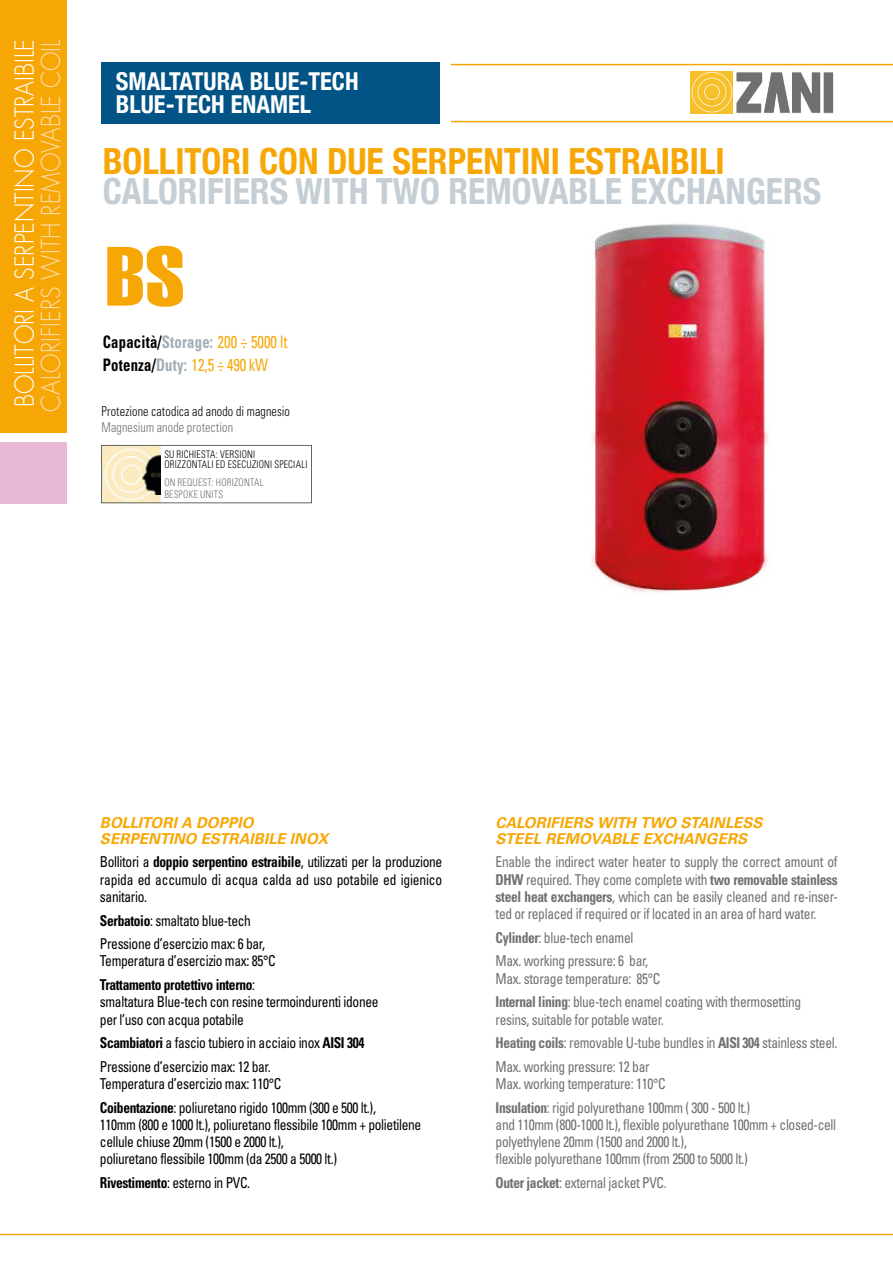
<style>
.page{position:relative;width:893px;height:1263px;background:#fff}
.page>*{position:absolute;margin:0;border:0;box-sizing:border-box;transform-origin:0 0}
.t1{font:82.5px "Helvetica Extra Compressed";color:#f7a705;scale:1.3 1}
.t2{font:700 condensed 36px "Helvetica Neue";color:#c5ced4}
.t3{font:700 condensed 36px "Helvetica Neue";color:#f7a705}
.t4{font:300 25.5px "Futura";color:#fff;scale:.9 1}
.t5{font:300 25.5px "Futura";color:#fedca8;scale:.9 1}
.t6{font:700 condensed 24.6px/23.5px "Helvetica Neue";color:#fff}
.t7{font:condensed 17.25px/23px "Univers";color:#f7a705;scale:.85 1}
.t8{font:condensed 15px/17.2px "Univers";letter-spacing:-.025em;color:#70706f;scale:.9 1}
.t9{font:condensed 15px/17.2px "Univers";letter-spacing:-.025em;color:#000;scale:.9 1}
.t10{font:italic 700 15px/15.8px "Univers";letter-spacing:.005em;color:#f7a705}
.t11{font:300 condensed 13.5px "Univers";letter-spacing:.01em;color:#000;scale:.9 1}
.t12{font:300 condensed 13.5px "Univers";letter-spacing:.015em;color:#70706f;scale:.9 1}
.t13{font:300 condensed 10.5px/10.5px "Univers";letter-spacing:.03em;color:#000;scale:.9 1}
.t14{font:300 condensed 10.5px/12px "Univers";letter-spacing:.025em;color:#70706f;scale:.9 1}
.s1{font-weight:700;color:#000}
.s2{font-weight:700;color:#a0adb6}
.s3{font-weight:700}
</style>
<div class="page">
<svg style="left:0;top:1234px;width:893px;height:2px;background:#fac863"></svg>
<img style="left:591px;top:224px;width:178px;height:369px">
<svg style="left:101px;top:445px;width:211px;height:58px"></svg>
<img style="left:142px;top:454px;width:18px;height:41px">
<div style="left:101px;top:62px;width:339px;height:62px;background:#025386"></div>
<svg style="left:450px;top:64px;width:443px;height:58px"></svg>
<div style="left:0;top:0;width:67px;height:433px;background:#f7a705"></div>
<div style="left:0;top:442px;width:67px;height:61px;background:#e7b9d7"></div>
<h3 class="t4" style="left:14px;top:407px;width:410px;rotate:-90deg">BOLLITORI A SERPENTINO ESTRAIBILE</h3>
<h3 class="t5" style="left:40px;top:412px;width:415px;rotate:-90deg">CALORIFIERS WITH REMOVABLE COIL</h3>
<h3 class="t6" style="left:116px;top:69px;width:244px">SMALTATURA BLUE-TECH<br>BLUE-TECH ENAMEL</h3>
<h2 class="t3" style="left:103px;top:139px;width:623px">BOLLITORI CON DUE SERPENTINI ESTRAIBILI</h2>
<h2 class="t2" style="left:103px;top:169px;width:720px">CALORIFIERS WITH TWO REMOVABLE EXCHANGERS</h2>
<h1 class="t1" style="left:105px;top:227px;width:63px">BS</h1>
<p class="t7" style="left:103px;top:331px;width:219px"><span class="s1">Capacità/</span><span class="s2">Storage:</span> 200 ÷ 5000 lt<br><span class="s1">Potenza/</span><span class="s2">Duty:</span> 12,5 ÷ 490 kW</p>
<p class="t11" style="left:101px;top:405px;width:211px">Protezione catodica ad anodo di magnesio</p>
<p class="t12" style="left:101px;top:421px;width:148px">Magnesium anode protection</p>
<p class="t13" style="left:164px;top:450px;width:161px">SU RICHIESTA: VERSIONI<br>ORIZZONTALI ED ESECUZIONI SPECIALI</p>
<p class="t14" style="left:164px;top:477px;width:112px">ON REQUEST: HORIZONTAL<br>BESPOKE UNITS</p>
<p class="t10" style="left:100px;top:816px;width:230px">BOLLITORI A DOPPIO<br>SERPENTINO ESTRAIBILE INOX</p>
<p class="t9" style="left:100px;top:854px;width:382px;text-align:justify">Bollitori a <span class="s3">doppio serpentino estraibile</span>, utilizzati per la produzione rapida ed accumulo di acqua calda ad uso potabile ed igienico sanitario.</p>
<p class="t9" style="left:100px;top:909px;width:185px;line-height:23.7px"><span class="s3">Serbatoio</span>: smaltato blue-tech<br>Pressione d’esercizio max: 6 bar,</p>
<p class="t9" style="left:100px;top:950px;width:197px;line-height:23.7px">Temperatura d’esercizio max: 85°C<br><span class="s3">Trattamento protettivo interno</span>:</p>
<p class="t9" style="left:100px;top:994px;width:311px">smaltatura Blue-tech con resine termoindurenti idonee per l’uso con acqua potabile</p>
<p class="t9" style="left:100px;top:1032px;width:295px;line-height:23.5px"><span class="s3">Scambiatori</span> a fascio tubiero in acciaio inox <span class="s3">AISI 304<br></span>Pressione d’esercizio max: 12 bar.</p>
<p class="t9" style="left:100px;top:1073px;width:308px;line-height:23.7px">Temperatura d’esercizio max: 110°C<br><span class="s3">Coibentazione</span>: poliuretano rigido 100mm (300 e 500 lt.),</p>
<p class="t9" style="left:100px;top:1117px;width:359px">110mm (800 e 1000 lt.), poliuretano flessibile 100mm + polietilene cellule chiuse 20mm (1500 e 2000 lt.),<br>poliuretano flessibile 100mm (da 2500 a 5000 lt.)</p>
<p class="t9" style="left:100px;top:1175px;width:168px"><span class="s3">Rivestimento</span>: esterno in PVC.</p>
<p class="t10" style="left:496px;top:816px;width:268px">CALORIFIERS WITH TWO STAINLESS<br>STEEL REMOVABLE EXCHANGERS</p>
<p class="t8" style="left:496px;top:854px;width:382px;text-align:justify">Enable the indirect water heater to supply the correct amount of <span class="s3">DHW</span> required. They come complete with <span class="s3">two removable stainless steel heat exchangers</span>, which can be easily cleaned and re-inser&shy;ted or replaced if required or if located in an area of hard water.</p>
<p class="t8" style="left:496px;top:926px;width:171px;line-height:23.7px"><span class="s3">Cylinder</span>: blue-tech enamel<br>Max. working pressure: 6 bar,</p>
<p class="t8" style="left:496px;top:967px;width:341px;line-height:23.7px">Max. storage temperature: 85°C<br><span class="s3">Internal lining</span>: blue-tech enamel coating with thermosetting</p>
<p class="t8" style="left:496px;top:1008px;width:381px;line-height:23.5px">resins, suitable for potable water.<br><span class="s3">Heating coils</span>: removable U-tube bundles in <span class="s3">AISI 304</span> stainless steel.<br>Max. working pressure: 12 bar</p>
<p class="t8" style="left:496px;top:1073px;width:284px;line-height:23.7px">Max. working temperature: 110°C<br><span class="s3">Insulation</span>: rigid polyurethane 100mm ( 300 - 500 lt.)</p>
<p class="t8" style="left:496px;top:1117px;width:380px">and 110mm (800-1000 lt.), flexible polyurethane 100mm + closed-cell polyethylene 20mm (1500 and 2000 lt.),<br>flexible polyurethane 100mm (from 2500 to 5000 lt.)</p>
<p class="t8" style="left:496px;top:1175px;width:192px"><span class="s3">Outer jacket</span>: external jacket PVC.</p>
</div>
